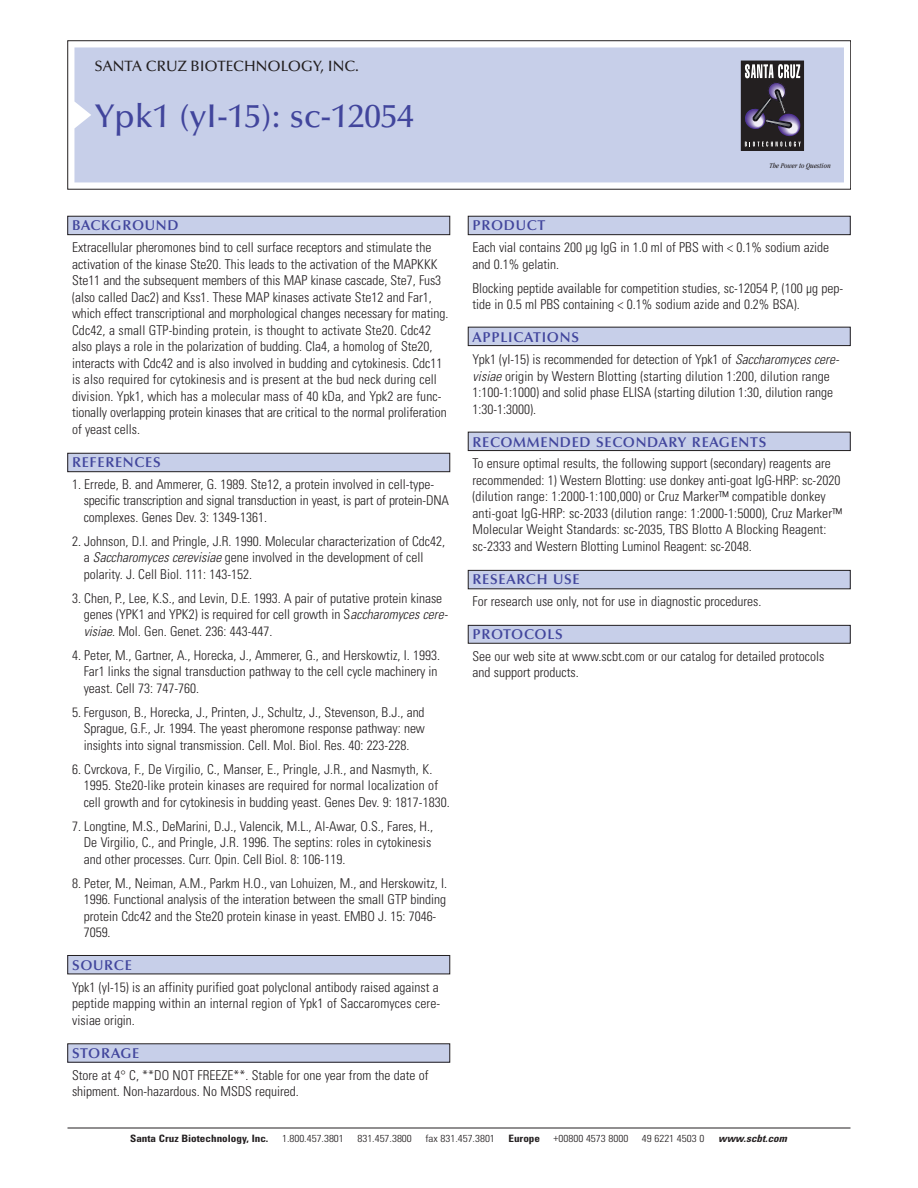
<style>
.page{position:relative;width:918px;height:1188px;background:#fff}
.page>*{position:absolute;margin:0;border:0;box-sizing:border-box;transform-origin:0 0}
.t1{font:500 33px "Optima";color:#41459c}
.t2{font:500 15px "Optima";color:#231f20}
.t3{font:600 14.25px "Optima";letter-spacing:.05em;color:#41459c}
.t4{font:300 condensed 13.5px/16.5px "Univers";color:#231f20}
.t5{font:300 condensed 10.2px "Univers";color:#231f20;scale:1.1 1}
.t6{font:700 condensed 10.2px "Univers";color:#231f20;scale:1.1 1}
.t7{font:italic 700 condensed 10.2px "Univers";color:#231f20;scale:1.1 1}
.t8{font:italic condensed 7.5px "Garamond";color:#231f20}
.s1{font-style:italic}
</style>
<div class="page">
<div style="left:74px;top:47px;width:770px;height:135px;background:#c7cfe9"></div>
<div style="left:741px;top:61px;width:62px;height:89px;background:#231f20"></div>
<div style="left:741px;top:61px;width:63px;height:90px;border:1px solid #231f20"></div>
<svg style="left:741px;top:64px;width:64px;height:83px"></svg>
<hr style="left:68px;top:1128px;width:782px;height:1px;background:#231f20">
<div style="left:468px;top:625px;width:382px;height:18px;background:#c7cfe9"></div>
<div style="left:468px;top:625px;width:382px;height:19px;border:1px solid #231f20"></div>
<div style="left:468px;top:570px;width:382px;height:19px;background:#c7cfe9"></div>
<div style="left:468px;top:570px;width:382px;height:19px;border:1px solid #231f20"></div>
<div style="left:468px;top:432px;width:382px;height:19px;background:#c7cfe9"></div>
<div style="left:468px;top:432px;width:382px;height:19px;border:1px solid #231f20"></div>
<div style="left:468px;top:216px;width:382px;height:19px;background:#c7cfe9"></div>
<div style="left:468px;top:216px;width:382px;height:19px;border:1px solid #231f20"></div>
<div style="left:468px;top:327px;width:382px;height:19px;background:#c7cfe9"></div>
<div style="left:468px;top:327px;width:382px;height:19px;border:1px solid #231f20"></div>
<div style="left:68px;top:216px;width:382px;height:19px;background:#c7cfe9"></div>
<div style="left:68px;top:216px;width:382px;height:19px;border:1px solid #231f20"></div>
<div style="left:68px;top:453px;width:382px;height:19px;background:#c7cfe9"></div>
<div style="left:68px;top:453px;width:382px;height:19px;border:1px solid #231f20"></div>
<div style="left:68px;top:955px;width:382px;height:19px;background:#c7cfe9"></div>
<div style="left:68px;top:955px;width:382px;height:19px;border:1px solid #231f20"></div>
<div style="left:68px;top:1044px;width:382px;height:18px;background:#c7cfe9"></div>
<p class="t2" style="left:94px;top:60px;width:266px">SANTA CRUZ BIOTECHNOLOGY, INC.</p>
<h1 class="t1" style="left:94px;top:103px;width:321px">Ypk1 (yI-15): sc-12054</h1>
<p class="t3" style="left:72px;top:220px;width:108px">BACKGROUND</p>
<p class="t4" style="left:72px;top:241px;width:378px">Extracellular pheromones bind to cell surface receptors and stimulate the activation of the kinase Ste20. This leads to the activation of the MAPKKK Ste11 and the subsequent members of this MAP kinase cascade, Ste7, Fus3 (also called Dac2) and Kss1. These MAP kinases activate Ste12 and Far1, which effect transcriptional and morphological changes necessary for mating.<br>Cdc42, a small GTP-binding protein, is thought to activate Ste20. Cdc42 also plays a role in the polarization of budding. Cla4, a homolog of Ste20, interacts with Cdc42 and is also involved in budding and cytokinesis. Cdc11 is also required for cytokinesis and is present at the bud neck during cell division. Ypk1, which has a molecular mass of 40 kDa, and Ypk2 are func&shy;tionally overlapping protein kinases that are critical to the normal proliferation of yeast cells.</p>
<p class="t3" style="left:72px;top:456px;width:90px">REFERENCES</p>
<p class="t4" style="left:84px;top:477px;width:367px;text-indent:-12px">1. Errede, B. and Ammerer, G. 1989. Ste12, a protein involved in cell-type&shy;specific transcription and signal transduction in yeast, is part of protein-DNA complexes. Genes Dev. 3: 1349-1361.</p>
<p class="t4" style="left:84px;top:534px;width:363px;text-indent:-12px">2. Johnson, D.I. and Pringle, J.R. 1990. Molecular characterization of Cdc42, a <span class="s1">Saccharomyces cerevisiae</span>gene involved in the development of cell polarity. J. Cell Biol. 111: 143-152.</p>
<p class="t4" style="left:84px;top:591px;width:368px;text-indent:-12px">3. Chen, P., Lee, K.S., and Levin, D.E. 1993. A pair of putative protein kinase genes (YPK1 and YPK2) is required for cell growth in S<span class="s1">accharomyces cere&shy;visiae</span>. Mol. Gen. Genet. 236: 443-447.</p>
<p class="t4" style="left:84px;top:648px;width:358px;text-indent:-12px">4. Peter, M., Gartner, A., Horecka, J., Ammerer, G., and Herskowtiz, I. 1993.<br>Far1 links the signal transduction pathway to the cell cycle machinery in yeast. Cell 73: 747-760.</p>
<p class="t4" style="left:84px;top:705px;width:343px;text-align:justify;text-indent:-12px">5. Ferguson, B., Horecka, J., Printen, J., Schultz, J., Stevenson, B.J., and Sprague, G.F., Jr. 1994. The yeast pheromone response pathway: new insights into signal transmission. Cell. Mol. Biol. Res. 40: 223-228.</p>
<p class="t4" style="left:84px;top:762px;width:367px;text-indent:-12px">6. Cvrckova, F., De Virgilio, C., Manser, E., Pringle, J.R., and Nasmyth, K.<br>1995. Ste20-like protein kinases are required for normal localization of cell growth and for cytokinesis in budding yeast. Genes Dev. 9: 1817-1830.</p>
<p class="t4" style="left:84px;top:819px;width:351px;text-indent:-12px">7. Longtine, M.S., DeMarini, D.J., Valencik, M.L., Al-Awar, O.S., Fares, H.,<br>De Virgilio, C., and Pringle, J.R. 1996. The septins: roles in cytokinesis and other processes. Curr. Opin. Cell Biol. 8: 106-119.</p>
<p class="t4" style="left:84px;top:876px;width:365px;text-indent:-12px">8. Peter, M., Neiman, A.M., Parkm H.O., van Lohuizen, M., and Herskowitz, I.<br>1996. Functional analysis of the interation between the small GTP binding protein Cdc42 and the Ste20 protein kinase in yeast. EMBO J. 15: 7046- 7059.</p>
<p class="t3" style="left:72px;top:959px;width:61px">SOURCE</p>
<p class="t4" style="left:72px;top:980px;width:370px;text-align:justify">Ypk1 (yI-15) is an affinity purified goat polyclonal antibody raised against a peptide mapping within an internal region of Ypk1 of Saccaromyces cere&shy;visiae origin.</p>
<p class="t3" style="left:72px;top:1047px;width:69px">STORAGE</p>
<p class="t4" style="left:72px;top:1068px;width:358px">Store at 4° C, **DO NOT FREEZE**. Stable for one year from the date of shipment. Non-hazardous. No MSDS required.</p>
<p class="t8" style="left:769px;top:163px;width:63px">The Power to Question</p>
<p class="t3" style="left:473px;top:220px;width:74px">PRODUCT</p>
<p class="t4" style="left:473px;top:241px;width:358px">Each vial contains 200 µg IgG in 1.0 ml of PBS with &lt; 0.1% sodium azide and 0.1% gelatin.</p>
<p class="t4" style="left:473px;top:281px;width:372px">Blocking peptide available for competition studies, sc-12054 P, (100 µg pep&shy;tide in 0.5 ml PBS containing &lt; 0.1% sodium azide and 0.2% BSA).</p>
<p class="t3" style="left:473px;top:331px;width:108px">APPLICATIONS</p>
<p class="t4" style="left:473px;top:352px;width:370px">Ypk1 (yI-15) is recommended for detection of Ypk1 of <span class="s1">Saccharomyces cere&shy;visiae</span>origin by Western Blotting (starting dilution 1:200, dilution range 1:100-1:1000) and solid phase ELISA (starting dilution 1:30, dilution range 1:30-1:3000).</p>
<p class="t3" style="left:473px;top:436px;width:295px">RECOMMENDED SECONDARY REAGENTS</p>
<p class="t4" style="left:473px;top:457px;width:371px">To ensure optimal results, the following support (secondary) reagents are recommended: 1) Western Blotting: use donkey anti-goat IgG-HRP: sc-2020 (dilution range: 1:2000-1:100,000) or Cruz Marker™ compatible donkey anti-goat IgG-HRP: sc-2033 (dilution range: 1:2000-1:5000), Cruz Marker™ Molecular Weight Standards: sc-2035, TBS Blotto A Blocking Reagent: sc-2333 and Western Blotting Luminol Reagent: sc-2048.</p>
<p class="t3" style="left:473px;top:573px;width:109px">RESEARCH USE</p>
<p class="t4" style="left:473px;top:594px;width:290px">For research use only, not for use in diagnostic procedures.</p>
<p class="t3" style="left:473px;top:628px;width:92px">PROTOCOLS</p>
<p class="t4" style="left:473px;top:649px;width:353px">See our web site at www.scbt.com or our catalog for detailed protocols and support products.</p>
<p class="t6" style="left:130px;top:1135px;width:127px">Santa Cruz Biotechnology, Inc.</p>
<p class="t5" style="left:282px;top:1135px;width:58px">1.800.457.3801</p>
<p class="t5" style="left:357px;top:1135px;width:51px">831.457.3800</p>
<p class="t5" style="left:425px;top:1135px;width:65px">fax 831.457.3801</p>
<p class="t6" style="left:508px;top:1135px;width:30px">Europe</p>
<p class="t5" style="left:554px;top:1135px;width:69px">+00800 4573 8000</p>
<p class="t5" style="left:642px;top:1135px;width:58px">49 6221 4503 0</p>
<p class="t7" style="left:718px;top:1135px;width:66px">www.scbt.com</p>
</div>
